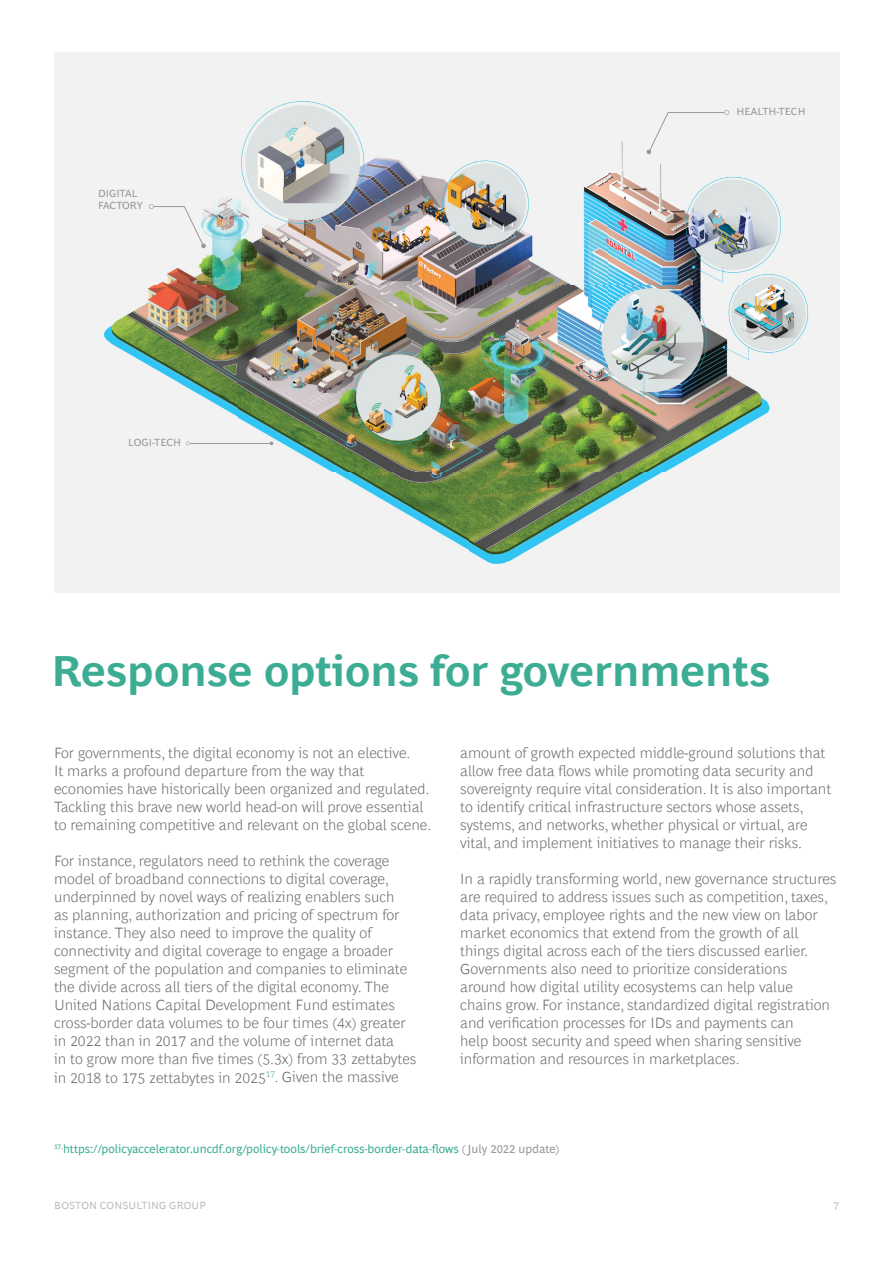
<style>
.page{position:relative;width:893px;height:1263px;background:#fff}
.page>*{position:absolute;margin:0;border:0;box-sizing:border-box;transform-origin:0 0}
.t1{font:700 43.5px "Henderson BCG Sans";color:#3cad93}
.t2{font:300 15px/18px "Henderson BCG Sans";color:#707071}
.t3{font:12px "Henderson BCG Sans";color:#3cad93}
.t4{font:10.5px/12.6px "Henderson BCG Sans";color:#979899}
.t5{font:10.5px "Henderson BCG Sans";letter-spacing:.01em;color:#c0bfbf}
.s1{color:#989899}
</style>
<div class="page">
<div style="left:54px;top:53px;width:786px;height:540px;background:#f1f3f3"></div>
<img style="left:104px;top:101px;width:705px;height:463px">
<svg style="left:646px;top:110px;width:83px;height:44px"></svg>
<svg style="left:149px;top:204px;width:57px;height:44px"></svg>
<svg style="left:186px;top:441px;width:4px;height:4px"></svg>
<hr style="left:190px;top:443px;width:80px;height:1px;background:#979899">
<svg style="left:269px;top:441px;width:5px;height:4px"></svg>
<p class="t4" style="left:98px;top:186px;width:46px">DIGITAL<br>FACTORY</p>
<p class="t4" style="left:128px;top:435px;width:54px">LOGI-TECH</p>
<p class="t4" style="left:737px;top:105px;width:71px">HEALTH-TECH</p>
<h1 class="t1" style="left:51px;top:639px;width:721px">Response options for governments</h1>
<p class="t2" style="left:54px;top:742px;width:379px">For governments, the digital economy is not an elective.<br>It marks a profound departure from the way that economies have historically been organized and regulated.<br>Tackling this brave new world head-on will prove essential to remaining competitive and relevant on the global scene.</p>
<p class="t2" style="left:54px;top:850px;width:364px">For instance, regulators need to rethink the coverage model of broadband connections to digital coverage, underpinned by novel ways of realizing enablers such<br>as planning, authorization and pricing of spectrum for instance. They also need to improve the quality of connectivity and digital coverage to engage a broader segment of the population and companies to eliminate the divide across all tiers of the digital economy. The United Nations Capital Development Fund estimates cross-border data volumes to be four times (4x) greater in 2022 than in 2017 and the volume of internet data<br>in to grow more than five times (5.3x) from 33 zettabytes in 2018 to 175 zettabytes in 2025<sup>17</sup>. Given the massive</p>
<p class="t2" style="left:460px;top:742px;width:373px">amount of growth expected middle-ground solutions that allow free data flows while promoting data security and sovereignty require vital consideration. It is also important to identify critical infrastructure sectors whose assets, systems, and networks, whether physical or virtual, are vital, and implement initiatives to manage their risks.</p>
<p class="t2" style="left:460px;top:869px;width:378px">In a rapidly transforming world, new governance structures are required to address issues such as competition, taxes, data privacy, employee rights and the new view on labor market economics that extend from the growth of all things digital across each of the tiers discussed earlier.<br>Governments also need to prioritize considerations around how digital utility ecosystems can help value chains grow. For instance, standardized digital registration and verification processes for IDs and payments can<br>help boost security and speed when sharing sensitive information and resources in marketplaces.</p>
<p class="t3" style="left:54px;top:1139px;width:507px"><sup>17.</sup>https://policyaccelerator.uncdf.org/policy-tools/brief-cross-border-data-flows <span class="s1">( July 2022 update)</span></p>
<p class="t5" style="left:54px;top:1197px;width:153px">BOSTON CONSULTING GROUP</p>
<p class="t5" style="left:833px;top:1197px;width:7px">7</p>
</div>
